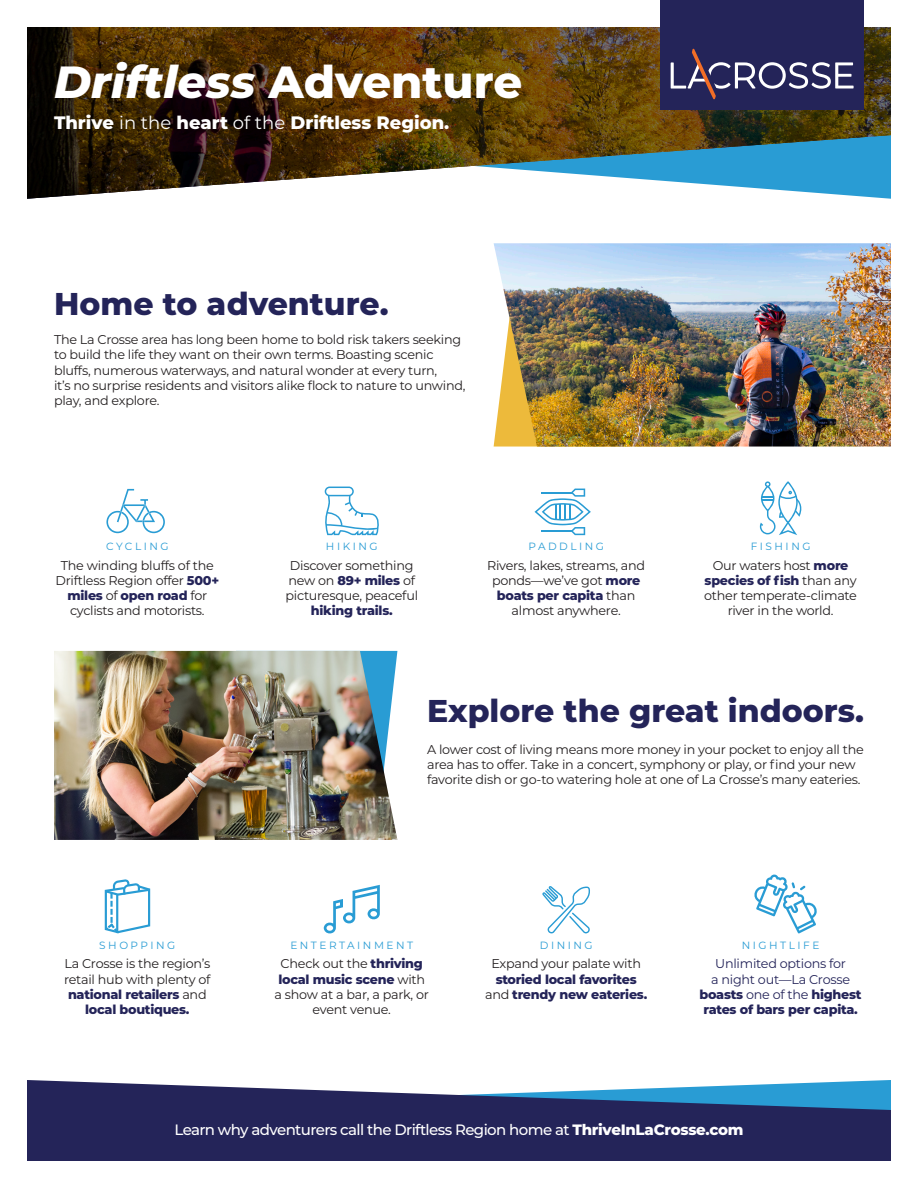
<style>
.page{position:relative;width:918px;height:1188px;background:#fff}
.page>*{position:absolute;margin:0;border:0;box-sizing:border-box;transform-origin:0 0}
.t1{font:italic 800 45px "Montserrat";color:#fff}
.t2{font:800 31.5px "Montserrat";color:#242459}
.t3{font:800 18px "Montserrat";color:#fff}
.t4{font:500 15px "Montserrat";letter-spacing:-.04em;color:#fff}
.t5{font:12.75px/15.3px "Montserrat";letter-spacing:-.02em;color:#231f20;text-align:center}
.t6{font:12.75px/15.3px "Montserrat";letter-spacing:-.02em;color:#242459;text-align:center}
.t7{font:800 12.75px/15.3px "Montserrat";letter-spacing:-.02em;color:#242459;text-align:center}
.t8{font:10.5px "Montserrat";letter-spacing:.24em;color:#299cd4}
.s1{font-style:normal}
.s2{font-weight:400}
.s3{font-weight:800;color:#242459}
.s4{font-weight:400;color:#231f20}
.s5{font-weight:800}
</style>
<div class="page">
<img style="left:54px;top:651px;width:343px;height:189px">
<img style="left:494px;top:243px;width:397px;height:204px">
<svg style="left:106px;top:489px;width:59px;height:44px"></svg>
<svg style="left:535px;top:489px;width:56px;height:46px"></svg>
<svg style="left:760px;top:481px;width:42px;height:54px"></svg>
<svg style="left:324px;top:487px;width:55px;height:48px"></svg>
<svg style="left:542px;top:886px;width:48px;height:47px"></svg>
<svg style="left:754px;top:874px;width:63px;height:59px"></svg>
<svg style="left:105px;top:879px;width:45px;height:54px"></svg>
<svg style="left:324px;top:885px;width:56px;height:49px"></svg>
<svg style="left:27px;top:27px;width:864px;height:172px;background:#585035"></svg>
<div style="left:660px;top:0;width:204px;height:110px;background:#242459"></div>
<svg style="left:671px;top:49px;width:183px;height:50px"></svg>
<svg style="left:27px;top:1080px;width:864px;height:81px;background:#384373"></svg>
<p class="t1" style="left:54px;top:49px;width:470px">Driftless <span class="s1">Adventure</span></p>
<p class="t3" style="left:54px;top:109px;width:397px">Thrive <span class="s2">in the</span> heart <span class="s2">of the</span> Driftless Region.</p>
<p class="t2" style="left:54px;top:281px;width:336px">Home to adventure.</p>
<p class="t5" style="left:54px;top:331px;width:409px;text-align:left">The La Crosse area has long been home to bold risk takers seeking to build the life they want on their own terms. Boasting scenic bluffs, numerous waterways, and natural wonder at every turn,</p>
<p class="t5" style="left:54px;top:377px;width:413px;text-align:left">it’s no surprise residents and visitors alike flock to nature to unwind, play, and explore.</p>
<p class="t8" style="left:106px;top:539px;width:64px">CYCLING</p>
<p class="t5" style="left:56px;top:557px;width:165px">The winding bluffs of the<br>Driftless Region offer <span class="s3">500+ miles</span> of <span class="s3">open road</span> for cyclists and motorists.</p>
<p class="t8" style="left:326px;top:539px;width:53px">HIKING</p>
<p class="t5" style="left:285px;top:557px;width:134px">Discover something new on <span class="s3">89+ miles</span> of picturesque, peaceful <span class="s3">hiking trails.</span></p>
<p class="t8" style="left:528px;top:539px;width:77px">PADDLING</p>
<p class="t5" style="left:487px;top:557px;width:160px">Rivers, lakes, streams, and ponds—we’ve got <span class="s3">more boats per capita</span> than almost anywhere.</p>
<p class="t8" style="left:751px;top:539px;width:61px">FISHING</p>
<p class="t5" style="left:704px;top:557px;width:154px">Our waters host <span class="s3">more species of fish</span> than any other temperate-climate river in the world.</p>
<p class="t8" style="left:99px;top:938px;width:78px">SHOPPING</p>
<p class="t5" style="left:64px;top:956px;width:148px">La Crosse is the region’s retail hub with plenty of <span class="s3">national retailers</span> and <span class="s3">local boutiques.</span></p>
<p class="t2" style="left:427px;top:687px;width:438px">Explore the great indoors.</p>
<p class="t5" style="left:427px;top:741px;width:438px;text-align:left">A lower cost of living means more money in your pocket to enjoy all the area has to offer. Take in a concert, symphony or play, or find your new favorite dish or go-to watering hole at one of La Crosse’s many eateries.</p>
<p class="t8" style="left:290px;top:938px;width:124px">ENTERTAINMENT</p>
<p class="t5" style="left:275px;top:956px;width:156px">Check out the <span class="s3">thriving local music scene</span> with a show at a bar, a park, or event venue.</p>
<p class="t8" style="left:540px;top:938px;width:54px">DINING</p>
<p class="t7" style="left:485px;top:955px;width:164px"><span class="s4">Expand your palate with </span>storied local favorites <span class="s4">and</span> trendy new eateries.</p>
<p class="t8" style="left:742px;top:938px;width:79px">NIGHTLIFE</p>
<p class="t6" style="left:700px;top:956px;width:163px">Unlimited options for<br>a night out—La Crosse <span class="s5">boasts</span> one of the <span class="s5">highest rates of bars per capita.</span></p>
<p class="t4" style="left:174px;top:1120px;width:571px">Learn why adventurers call the Driftless Region home at <span class="s5">ThriveInLaCrosse.com</span></p>
</div>
